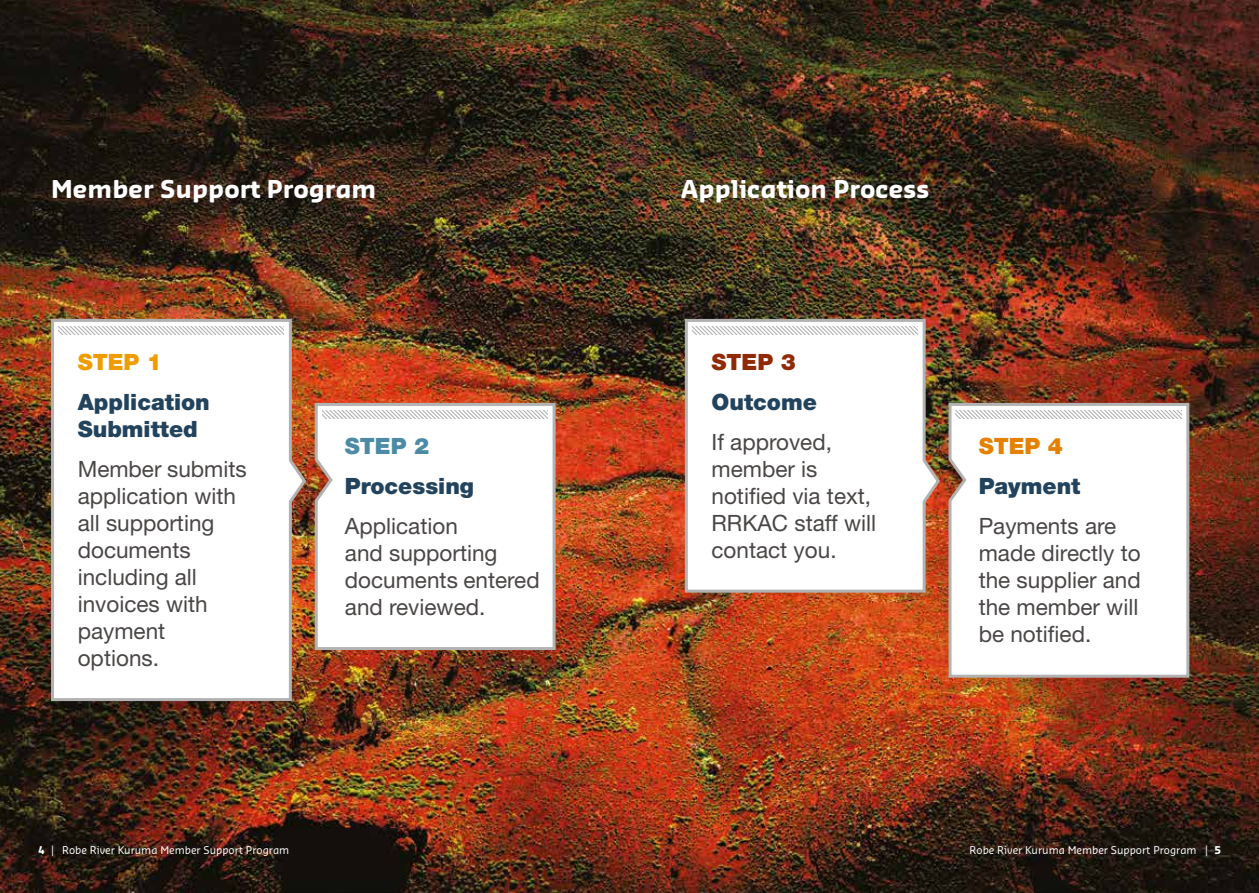
<style>
.page{position:relative;width:1259px;height:893px;background:#fff}
.page>*{position:absolute;margin:0;border:0;box-sizing:border-box;transform-origin:0 0}
.t1{font:700 24px "Sansa Soft Pro";color:#fff}
.t2{font:22.5px/27px "Helvetica Neue LT Std";color:#494645}
.t3{font:900 22.5px/27px "Helvetica Neue LT Std";color:#22435d}
.t4{font:900 22.5px "Helvetica Neue LT Std";color:#ee9c00}
.t5{font:900 22.5px "Helvetica Neue LT Std";color:#4c8aa5}
.t6{font:900 22.5px "Helvetica Neue LT Std";color:#8f2a04}
.t7{font:900 22.5px "Helvetica Neue LT Std";color:#e48100}
.t8{font:10.5px "Sansa Soft Pro";color:#fff}
.s1{font-weight:700}
</style>
<div class="page">
<img style="left:0;top:0;width:1259px;height:893px">
<svg style="left:50px;top:317px;width:258px;height:386px"></svg>
<svg style="left:58px;top:326px;width:226px;height:8px"></svg>
<svg style="left:313px;top:401px;width:244px;height:250px"></svg>
<svg style="left:322px;top:410px;width:225px;height:8px"></svg>
<svg style="left:683px;top:317px;width:259px;height:277px"></svg>
<svg style="left:692px;top:326px;width:225px;height:8px"></svg>
<svg style="left:947px;top:401px;width:243px;height:278px"></svg>
<svg style="left:956px;top:410px;width:225px;height:8px"></svg>
<p class="t1" style="left:51px;top:173px;width:327px">Member Support Program</p>
<p class="t1" style="left:680px;top:173px;width:250px">Application Process</p>
<p class="t4" style="left:78px;top:349px;width:86px">STEP 1</p>
<p class="t3" style="left:78px;top:388px;width:134px">Application<br>Submitted</p>
<p class="t2" style="left:78px;top:455px;width:171px">Member submits application with all supporting documents including all invoices with payment options.</p>
<p class="t5" style="left:345px;top:433px;width:86px">STEP 2</p>
<p class="t3" style="left:345px;top:472px;width:131px">Processing</p>
<p class="t2" style="left:345px;top:512px;width:196px">Application<br>and supporting documents entered and reviewed.</p>
<p class="t6" style="left:711px;top:349px;width:86px">STEP 3</p>
<p class="t3" style="left:711px;top:388px;width:107px">Outcome</p>
<p class="t2" style="left:711px;top:428px;width:166px">If approved, member is notified via text,<br>RRKAC staff will contact you.</p>
<p class="t7" style="left:978px;top:433px;width:86px">STEP 4</p>
<p class="t3" style="left:978px;top:472px;width:103px">Payment</p>
<p class="t2" style="left:978px;top:512px;width:164px">Payments are made directly to the supplier and the member will be notified.</p>
<p class="t8" style="left:38px;top:843px;width:253px"><span class="s1">4</span> | Robe River Kuruma Member Support Program</p>
<p class="t8" style="left:969px;top:843px;width:253px">Robe River Kuruma Member Support Program | <span class="s1">5</span></p>
</div>
